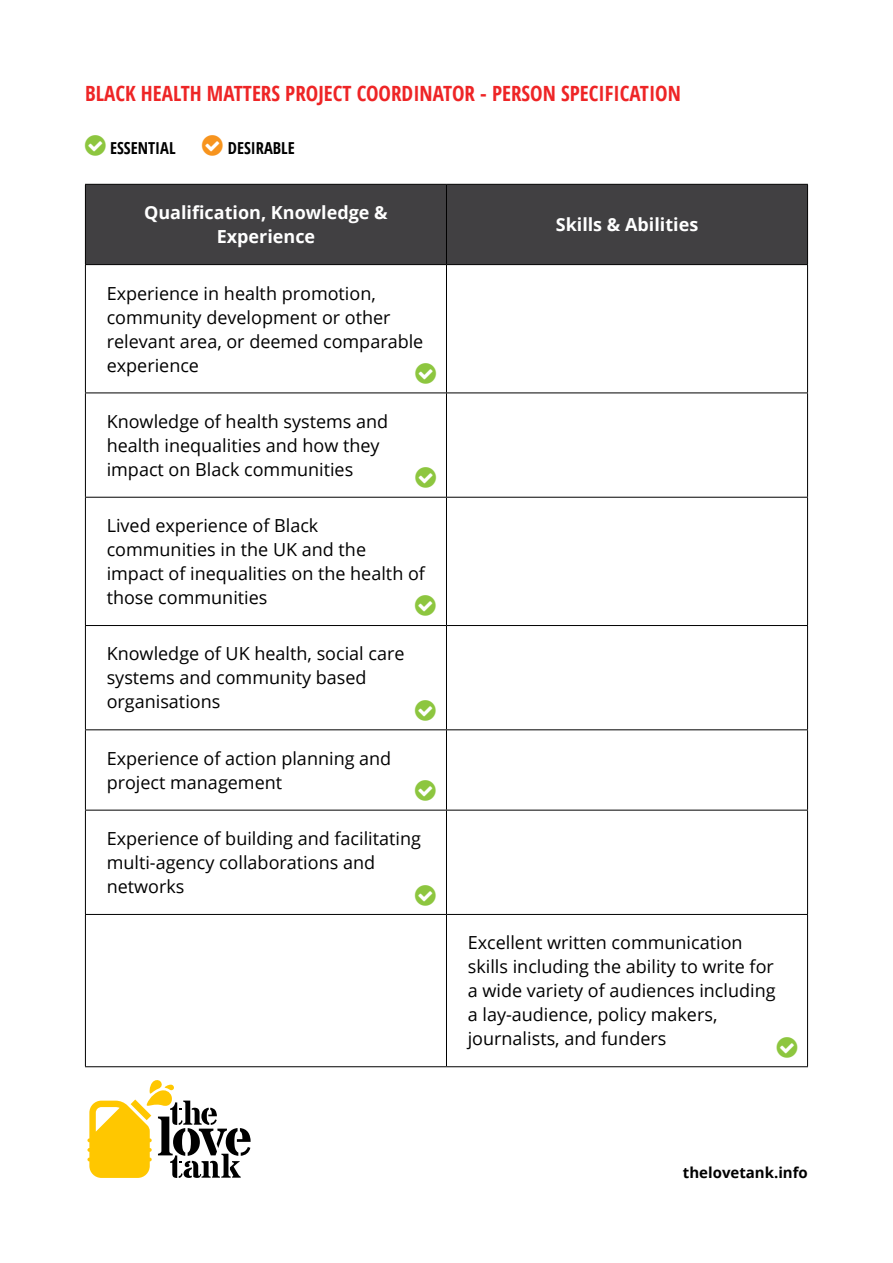
<style>
.page{position:relative;width:893px;height:1263px;background:#fff}
.page>*{position:absolute;margin:0;border:0;box-sizing:border-box;transform-origin:0 0}
.t1{font:700 21px "Open Sans Condensed";color:#ee2526}
.t2{font:18px/24px "Open Sans";color:#000}
.t3{font:700 18px/24px "Open Sans";color:#fff;text-align:center}
.t4{font:700 16.5px "Open Sans Condensed";color:#000}
.t5{font:700 15px "Open Sans";color:#000}
</style>
<div class="page">
<div style="left:86px;top:185px;width:721px;height:79px;background:#414042"></div>
<hr style="left:85px;top:184px;width:361px;height:1px;background:#000">
<hr style="left:85px;top:185px;width:1px;height:79px;background:#000">
<hr style="left:446px;top:184px;width:362px;height:1px;background:#000">
<hr style="left:446px;top:185px;width:1px;height:79px;background:#000">
<hr style="left:807px;top:185px;width:1px;height:79px;background:#000">
<hr style="left:85px;top:264px;width:361px;height:1px;background:#000">
<hr style="left:85px;top:265px;width:1px;height:127px;background:#000">
<hr style="left:446px;top:264px;width:362px;height:1px;background:#000">
<hr style="left:446px;top:265px;width:1px;height:127px;background:#000">
<hr style="left:807px;top:265px;width:1px;height:127px;background:#000">
<hr style="left:85px;top:392px;width:361px;height:1px;background:#000">
<hr style="left:85px;top:393px;width:1px;height:104px;background:#000">
<hr style="left:446px;top:392px;width:362px;height:1px;background:#000">
<hr style="left:446px;top:393px;width:1px;height:104px;background:#000">
<hr style="left:807px;top:393px;width:1px;height:104px;background:#000">
<hr style="left:85px;top:497px;width:361px;height:1px;background:#000">
<hr style="left:85px;top:498px;width:1px;height:127px;background:#000">
<hr style="left:446px;top:497px;width:362px;height:1px;background:#000">
<hr style="left:446px;top:498px;width:1px;height:127px;background:#000">
<hr style="left:807px;top:498px;width:1px;height:127px;background:#000">
<hr style="left:85px;top:625px;width:361px;height:1px;background:#000">
<hr style="left:85px;top:626px;width:1px;height:103px;background:#000">
<hr style="left:446px;top:625px;width:362px;height:1px;background:#000">
<hr style="left:446px;top:626px;width:1px;height:103px;background:#000">
<hr style="left:807px;top:626px;width:1px;height:103px;background:#000">
<hr style="left:85px;top:729px;width:361px;height:1px;background:#000">
<hr style="left:85px;top:730px;width:1px;height:80px;background:#000">
<hr style="left:446px;top:729px;width:362px;height:1px;background:#000">
<hr style="left:446px;top:730px;width:1px;height:80px;background:#000">
<hr style="left:807px;top:730px;width:1px;height:80px;background:#000">
<hr style="left:85px;top:810px;width:361px;height:1px;background:#000">
<hr style="left:85px;top:810px;width:1px;height:104px;background:#000">
<hr style="left:446px;top:810px;width:362px;height:1px;background:#000">
<hr style="left:446px;top:810px;width:1px;height:104px;background:#000">
<hr style="left:807px;top:810px;width:1px;height:104px;background:#000">
<hr style="left:85px;top:914px;width:361px;height:1px;background:#000">
<hr style="left:85px;top:915px;width:1px;height:151px;background:#000">
<hr style="left:446px;top:914px;width:362px;height:1px;background:#000">
<hr style="left:446px;top:915px;width:1px;height:151px;background:#000">
<hr style="left:807px;top:915px;width:1px;height:151px;background:#000">
<hr style="left:85px;top:1066px;width:361px;height:1px;background:#000">
<hr style="left:446px;top:1066px;width:362px;height:1px;background:#000">
<svg style="left:87px;top:1080px;width:164px;height:98px"></svg>
<p class="t1" style="left:85px;top:79px;width:597px">BLACK HEALTH MATTERS PROJECT COORDINATOR - PERSON SPECIFICATION</p>
<p class="t4" style="left:110px;top:136px;width:67px">ESSENTIAL</p>
<p class="t4" style="left:228px;top:136px;width:69px">DESIRABLE</p>
<p class="t3" style="left:144px;top:200px;width:245px">Qualification, Knowledge &amp;<br>Experience</p>
<p class="t2" style="left:107px;top:281px;width:318px">Experience in health promotion, community development or other relevant area, or deemed comparable experience</p>
<p class="t2" style="left:107px;top:409px;width:283px">Knowledge of health systems and health inequalities and how they impact on Black communities</p>
<p class="t2" style="left:107px;top:513px;width:320px">Lived experience of Black communities in the UK and the impact of inequalities on the health of those communities</p>
<p class="t2" style="left:107px;top:641px;width:299px">Knowledge of UK health, social care systems and community based organisations</p>
<p class="t2" style="left:107px;top:746px;width:286px">Experience of action planning and project management</p>
<p class="t2" style="left:107px;top:826px;width:316px">Experience of building and facilitating multi-agency collaborations and networks</p>
<p class="t3" style="left:556px;top:212px;width:144px">Skills &amp; Abilities</p>
<p class="t2" style="left:468px;top:930px;width:309px">Excellent written communication skills including the ability to write for a wide variety of audiences including a lay-audience, policy makers, journalists, and funders</p>
<p class="t5" style="left:683px;top:1162px;width:127px">thelovetank.info</p>
</div>
